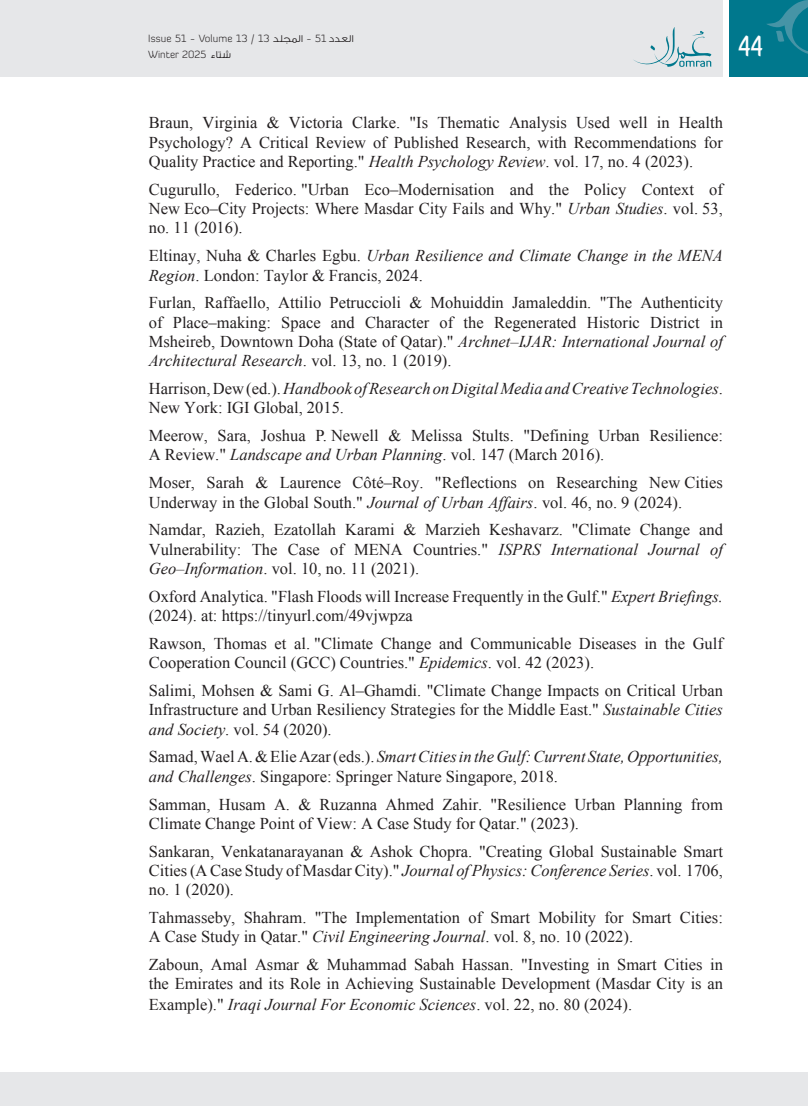
<style>
.page{position:relative;width:808px;height:1106px;background:#fff}
.page>*{position:absolute;margin:0;border:0;box-sizing:border-box;transform-origin:0 0}
.t1{font:500 28.5px "Diavlo";color:#fff;scale:.75 1}
.t2{font:16.5px/19.4px "Times New Roman";color:#231f20}
.t3{font:italic 16.5px/19.4px "Times New Roman";color:#231f20}
.t4{font:300 10.5px "Diavlo";letter-spacing:.005em;color:#231f20}
.s1{font-family:"GESS Two"}
.s2{font-style:italic}
.s3{font-style:normal}
</style>
<div class="page">
<div style="left:729px;top:0;width:79px;height:77px;background:#00788d"></div>
<div style="left:0;top:0;width:722px;height:77px;background:#e6e7e9"></div>
<svg style="left:767px;top:0;width:41px;height:54px"></svg>
<svg style="left:633px;top:27px;width:78px;height:40px"></svg>
<div style="left:0;top:1071px;width:808px;height:35px;background:#e6e7e9"></div>
<p class="t4" style="left:148px;top:32px;width:207px">Issue 51 - Volume 1 3 / 1 3 <span class="s1">د جل م</span> -<span class="s1">ا ل</span> 5 1 <span class="s1">دد ع ا ل</span></p>
<h1 class="t1" style="left:738px;top:28px;width:34px">44</h1>
<p class="t4" style="left:148px;top:48px;width:84px">Winter 2025 <span class="s1">شتاء</span></p>
<p class="t2" style="left:149px;top:113px;width:576px;text-align:justify">Braun, Virginia &amp; Victoria Clarke. "Is Thematic Analysis Used well in Health Psychology? A Critical Review of Published Research, with Recommendations for Quality Practice and Reporting." <span class="s2">Health Psychology Review</span>. vol. 17, no. 4 (2023).</p>
<p class="t2" style="left:149px;top:179px;width:576px;text-align:justify">Cugurullo, Federico. "Urban Eco–Modernisation and the Policy Context of New Eco–City Projects: Where Masdar City Fails and Why." <span class="s2">Urban Studies</span>. vol. 53, no. 11 (2016).</p>
<p class="t2" style="left:149px;top:246px;width:576px">Eltinay, Nuha &amp; Charles Egbu. <span class="s2">Urban Resilience and Climate Change in the MENA<br>Region</span>. London: Taylor &amp; Francis, 2024.</p>
<p class="t2" style="left:149px;top:293px;width:576px;text-align:justify">Furlan, Raffaello, Attilio Petruccioli &amp; Mohuiddin Jamaleddin. "The Authenticity of Place–making: Space and Character of the Regenerated Historic District in Msheireb, Downtown Doha (State of Qatar)." <span class="s2">Archnet–IJAR: International Journal of Architectural Research</span>. vol. 13, no. 1 (2019).</p>
<p class="t3" style="left:149px;top:378px;width:576px"><span class="s3">Harrison, Dew (ed.).</span> Handbook of Research on Digital Media and Creative Technologies<span class="s3">.<br>New York: IGI Global, 2015.</span></p>
<p class="t2" style="left:149px;top:426px;width:576px">Meerow, Sara, Joshua P. Newell &amp; Melissa Stults. "Defining Urban Resilience:<br>A Review." <span class="s2">Landscape and Urban Planning</span>. vol. 147 (March 2016).</p>
<p class="t2" style="left:149px;top:473px;width:576px">Moser, Sarah &amp; Laurence Côté–Roy. "Reflections on Researching New Cities<br>Underway in the Global South." <span class="s2">Journal of Urban Affairs</span>. vol. 46, no. 9 (2024).</p>
<p class="t2" style="left:149px;top:520px;width:576px;text-align:justify">Namdar, Razieh, Ezatollah Karami &amp; Marzieh Keshavarz. "Climate Change and Vulnerability: The Case of MENA Countries." <span class="s2">ISPRS International Journal of Geo–Information</span>. vol. 10, no. 11 (2021).</p>
<p class="t2" style="left:149px;top:586px;width:576px">Oxford Analytica. "Flash Floods will Increase Frequently in the Gulf." <span class="s2">Expert Briefings. </span>(2024). at: https://tinyurl.com/49vjwpza</p>
<p class="t2" style="left:149px;top:633px;width:576px">Rawson, Thomas et al. "Climate Change and Communicable Diseases in the Gulf<br>Cooperation Council (GCC) Countries." <span class="s2">Epidemics</span>. vol. 42 (2023).</p>
<p class="t2" style="left:149px;top:680px;width:576px;text-align:justify">Salimi, Mohsen &amp; Sami G. Al–Ghamdi. "Climate Change Impacts on Critical Urban Infrastructure and Urban Resiliency Strategies for the Middle East." <span class="s2">Sustainable Cities and Society</span>. vol. 54 (2020).</p>
<p class="t2" style="left:149px;top:747px;width:576px">Samad, Wael A. &amp; Elie Azar (eds.). <span class="s2">Smart Cities in the Gulf: Current State, Opportunities, and Challenges</span>. Singapore: Springer Nature Singapore, 2018.</p>
<p class="t2" style="left:149px;top:794px;width:576px">Samman, Husam A. &amp; Ruzanna Ahmed Zahir. "Resilience Urban Planning from<br>Climate Change Point of View: A Case Study for Qatar." (2023).</p>
<p class="t2" style="left:149px;top:841px;width:576px;text-align:justify">Sankaran, Venkatanarayanan &amp; Ashok Chopra. "Creating Global Sustainable Smart Cities (A Case Study of Masdar City)." <span class="s2">Journal of Physics: Conference Series</span>. vol. 1706, no. 1 (2020).</p>
<p class="t2" style="left:149px;top:907px;width:576px">Tahmasseby, Shahram. "The Implementation of Smart Mobility for Smart Cities:<br>A Case Study in Qatar." <span class="s2">Civil Engineering Journal</span>. vol. 8, no. 10 (2022).</p>
<p class="t2" style="left:149px;top:954px;width:576px">Zaboun, Amal Asmar &amp; Muhammad Sabah Hassan. "Investing in Smart Cities in the Emirates and its Role in Achieving Sustainable Development (Masdar City is an</p>
<p class="t3" style="left:149px;top:994px;width:485px"><span class="s3">Example)."</span> Iraqi Journal For Economic Sciences<span class="s3">. vol. 22, no. 80 (2024).</span></p>
</div>
